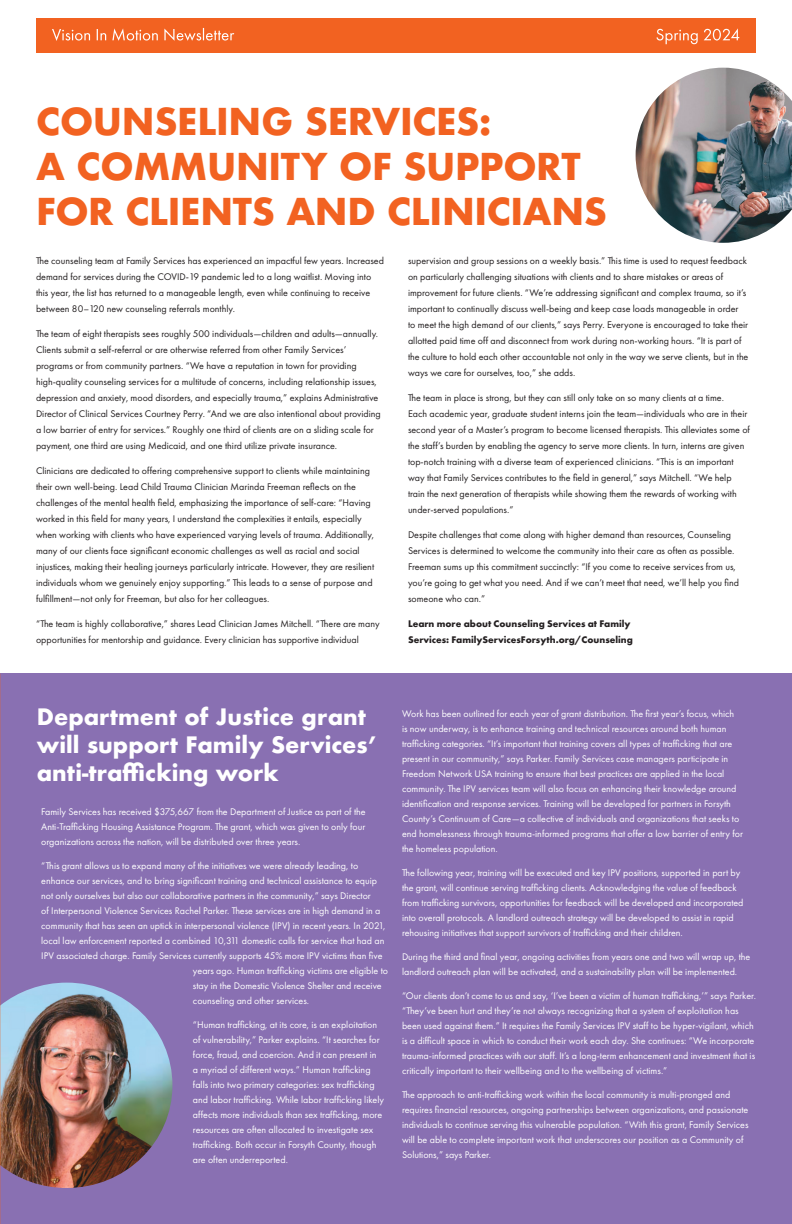
<style>
.page{position:relative;width:792px;height:1224px;background:#fff}
.page>*{position:absolute;margin:0;border:0;box-sizing:border-box;transform-origin:0 0}
.t1{font:700 36px/45px "Futura";letter-spacing:-.01em;color:#f26221}
.t2{font:700 22px/28px "Futura";color:#fff}
.t3{font:10px/15px "Futura PT";color:#fff}
.t4{font:10px/16px "Futura PT";color:#231f20}
.t5{font:700 10px/16px "Futura PT";color:#231f20}
</style>
<div class="page">
<div style="left:0;top:673px;width:792px;height:551px;background:#8970b2"></div>
<img style="left:0;top:983px;width:172px;height:205px">
<div style="left:36px;top:19px;width:720px;height:34px;background:#f26221"></div>
<svg style="left:52px;top:28px;width:182px;height:13px"></svg>
<svg style="left:656px;top:28px;width:83px;height:16px"></svg>
<img style="left:636px;top:68px;width:156px;height:175px">
<h1 class="t1" style="left:36px;top:99px;width:573px">COUNSELING SERVICES:<br>A COMMUNITY OF SUPPORT<br>FOR CLIENTS AND CLINICIANS</h1>
<p class="t4" style="left:36px;top:252px;width:349px">The counseling team at Family Services has experienced an impactful few years. Increased demand for services during the COVID-19 pandemic led to a long waitlist. Moving into this year, the list has returned to a manageable length, even while continuing to receive between 80–120 new counseling referrals monthly.</p>
<p class="t4" style="left:36px;top:325px;width:346px">The team of eight therapists sees roughly 500 individuals—children and adults—annually.<br>Clients submit a self-referral or are otherwise referred from other Family Services’ programs or from community partners. “We have a reputation in town for providing high-quality counseling services for a multitude of concerns, including relationship issues, depression and anxiety, mood disorders, and especially trauma,” explains Administrative Director of Clinical Services Courtney Perry. “And we are also intentional about providing a low barrier of entry for services.” Roughly one third of clients are on a sliding scale for payment, one third are using Medicaid, and one third utilize private insurance.</p>
<p class="t4" style="left:36px;top:462px;width:340px">Clinicians are dedicated to offering comprehensive support to clients while maintaining their own well-being. Lead Child Trauma Clinician Marinda Freeman reflects on the challenges of the mental health field, emphasizing the importance of self-care: “Having worked in this field for many years, I understand the complexities it entails, especially when working with clients who have experienced varying levels of trauma. Additionally, many of our clients face significant economic challenges as well as racial and social injustices, making their healing journeys particularly intricate. However, they are resilient individuals whom we genuinely enjoy supporting.” This leads to a sense of purpose and fulfillment—not only for Freeman, but also for her colleagues.</p>
<p class="t4" style="left:36px;top:615px;width:345px">“The team is highly collaborative,” shares Lead Clinician James Mitchell. “There are many opportunities for mentorship and guidance. Every clinician has supportive individual</p>
<p class="t4" style="left:408px;top:252px;width:342px">supervision and group sessions on a weekly basis.” This time is used to request feedback on particularly challenging situations with clients and to share mistakes or areas of improvement for future clients. “We’re addressing significant and complex trauma, so it’s important to continually discuss well-being and keep case loads manageable in order<br>to meet the high demand of our clients,” says Perry. Everyone is encouraged to take their allotted paid time off and disconnect from work during non-working hours. “It is part of the culture to hold each other accountable not only in the way we serve clients, but in the ways we care for ourselves, too,” she adds.</p>
<p class="t4" style="left:408px;top:389px;width:344px">The team in place is strong, but they can still only take on so many clients at a time.<br>Each academic year, graduate student interns join the team—individuals who are in their second year of a Master’s program to become licensed therapists. This alleviates some of the staff’s burden by enabling the agency to serve more clients. In turn, interns are given top-notch training with a diverse team of experienced clinicians. “This is an important way that Family Services contributes to the field in general,” says Mitchell. “We help train the next generation of therapists while showing them the rewards of working with under-served populations.”</p>
<p class="t4" style="left:408px;top:526px;width:333px">Despite challenges that come along with higher demand than resources, Counseling Services is determined to welcome the community into their care as often as possible.<br>Freeman sums up this commitment succinctly: “If you come to receive services from us, you’re going to get what you need. And if we can’t meet that need, we’ll help you find someone who can.”</p>
<p class="t5" style="left:408px;top:615px;width:226px">Learn more about Counseling Services at Family<br>Services: FamilyServicesForsyth.org/Counseling</p>
<h2 class="t2" style="left:37px;top:702px;width:341px">Department of Justice grant will support Family Services’ anti-trafficking work</h2>
<p class="t3" style="left:41px;top:804px;width:326px;text-align:justify">Family Services has received $375,667 from the Department of Justice as part of the Anti-Trafficking Housing Assistance Program. The grant, which was given to only four organizations across the nation, will be distributed over three years.</p>
<p class="t3" style="left:41px;top:858px;width:318px">“This grant allows us to expand many of the initiatives we were already leading, to</p>
<p class="t3" style="left:41px;top:873px;width:337px">enhance our services, and to bring significant training and technical assistance to equip</p>
<p class="t3" style="left:41px;top:888px;width:331px">not only ourselves but also our collaborative partners in the community,” says Director</p>
<p class="t3" style="left:41px;top:903px;width:341px">of Interpersonal Violence Services Rachel Parker. These services are in high demand in a</p>
<p class="t3" style="left:41px;top:918px;width:346px">community that has seen an uptick in interpersonal violence (IPV) in recent years. In 2021,</p>
<p class="t3" style="left:41px;top:933px;width:345px">local law enforcement reported a combined 10,311 domestic calls for service that had an</p>
<p class="t3" style="left:41px;top:948px;width:343px">IPV associated charge. Family Services currently supports 45% more IPV victims than five</p>
<p class="t3" style="left:193px;top:963px;width:197px">years ago. Human trafficking victims are eligible to</p>
<p class="t3" style="left:193px;top:978px;width:190px">stay in the Domestic Violence Shelter and receive</p>
<p class="t3" style="left:193px;top:993px;width:118px">counseling and other services.</p>
<p class="t3" style="left:193px;top:1017px;width:193px">“Human trafficking, at its core, is an exploitation of vulnerability,” Parker explains. “It searches for force, fraud, and coercion. And it can present in a myriad of different ways.” Human trafficking falls into two primary categories: sex trafficking and labor trafficking. While labor trafficking likely affects more individuals than sex trafficking, more resources are often allocated to investigate sex trafficking. Both occur in Forsyth County, though are often underreported.</p>
<p class="t3" style="left:402px;top:706px;width:343px">Work has been outlined for each year of grant distribution. The first year’s focus, which<br>is now underway, is to enhance training and technical resources around both human trafficking categories. “It’s important that training covers all types of trafficking that are present in our community,” says Parker. Family Services case managers participate in Freedom Network USA training to ensure that best practices are applied in the local community. The IPV services team will also focus on enhancing their knowledge around identification and response services. Training will be developed for partners in Forsyth County’s Continuum of Care—a collective of individuals and organizations that seeks to end homelessness through trauma-informed programs that offer a low barrier of entry for the homeless population.</p>
<p class="t3" style="left:402px;top:865px;width:343px">The following year, training will be executed and key IPV positions, supported in part by the grant, will continue serving trafficking clients. Acknowledging the value of feedback from trafficking survivors, opportunities for feedback will be developed and incorporated into overall protocols. A landlord outreach strategy will be developed to assist in rapid rehousing initiatives that support survivors of trafficking and their children.</p>
<p class="t3" style="left:402px;top:949px;width:350px">During the third and final year, ongoing activities from years one and two will wrap up, the landlord outreach plan will be activated, and a sustainability plan will be implemented.</p>
<p class="t3" style="left:402px;top:988px;width:355px">“Our clients don’t come to us and say, ‘I’ve been a victim of human trafficking,’” says Parker. “They’ve been hurt and they’re not always recognizing that a system of exploitation has been used against them.” It requires the Family Services IPV staff to be hyper-vigilant, which is a difficult space in which to conduct their work each day. She continues: “We incorporate trauma-informed practices with our staff. It’s a long-term enhancement and investment that is critically important to their wellbeing and to the wellbeing of victims.”</p>
<p class="t3" style="left:402px;top:1087px;width:348px">The approach to anti-trafficking work within the local community is multi-pronged and requires financial resources, ongoing partnerships between organizations, and passionate individuals to continue serving this vulnerable population. “With this grant, Family Services will be able to complete important work that underscores our position as a Community of Solutions,” says Parker.</p>
</div>
